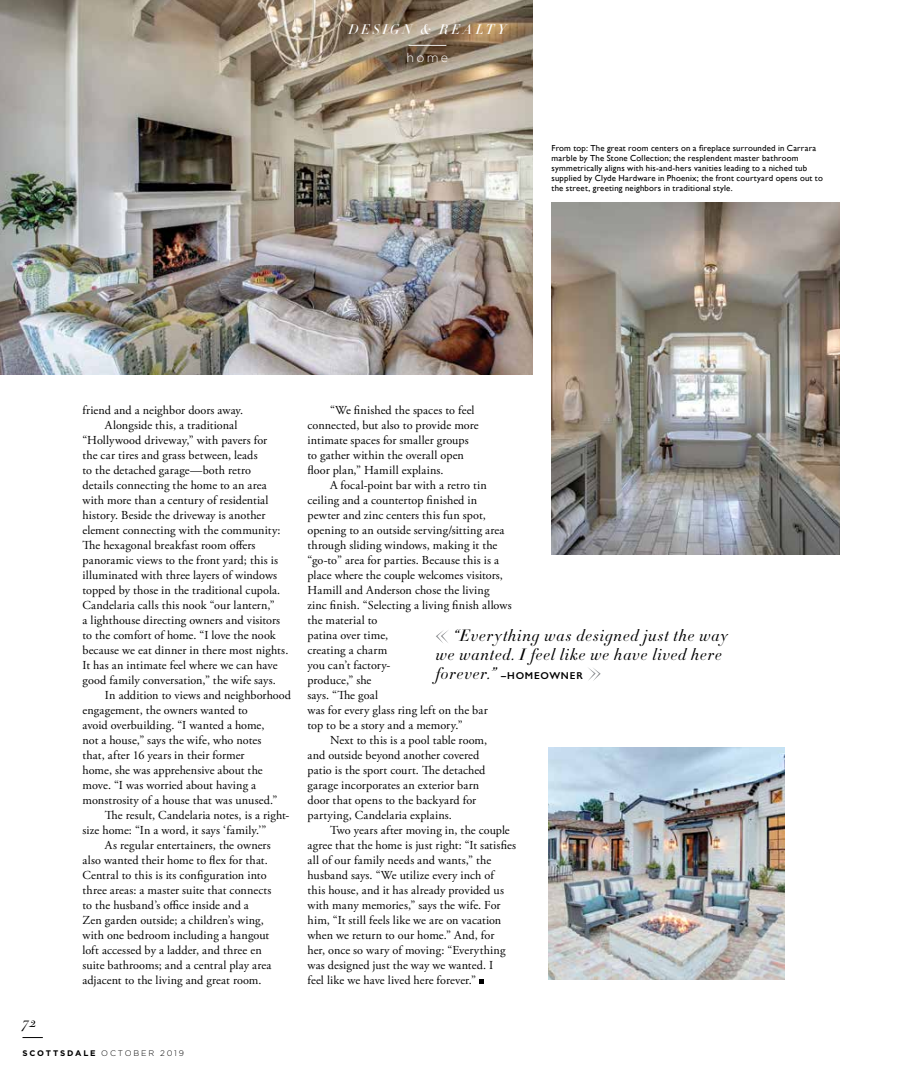
<style>
.page{position:relative;width:900px;height:1080px;background:#fff}
.page>*{position:absolute;margin:0;border:0;box-sizing:border-box;transform-origin:0 0}
.t1{font:16.25px/18.8px "Didot HTF L16 Light Ital";letter-spacing:.05em;color:#000}
.t2{font:15px "Didot HTF L16 Light Ital";color:#000}
.t3{font:13.75px "Didot HTF L16 Light Ital";letter-spacing:.2em;color:#fff}
.t4{font:300 12.5px "Gotham";color:#fff}
.t5{font:12.25px/15px "Adobe Garamond Pro";letter-spacing:.01em;color:#000}
.t6{font:600 10px "Gill Sans";letter-spacing:.075em;color:#000}
.t7{font:8.75px/10px "Gill Sans";letter-spacing:.02em;color:#000}
.t8{font:300 8.12px "Gotham";letter-spacing:.23em;color:#000}
.s1{font-weight:700}
.s2{font-family:"Didot HTF L16 Light Ital";font-weight:400;font-size:16.25px}
</style>
<div class="page">
<img style="left:549px;top:747px;width:235px;height:232px">
<img style="left:552px;top:203px;width:288px;height:352px">
<img style="left:0;top:0;width:533px;height:375px">
<svg style="left:22px;top:1037px;width:21px;height:1px"></svg>
<svg style="left:479px;top:979px;width:5px;height:5px"></svg>
<svg style="left:436px;top:630px;width:12px;height:13px"></svg>
<svg style="left:588px;top:667px;width:13px;height:14px"></svg>
<hr style="left:409px;top:45px;width:37px;height:1px;background:#fff">
<p class="t3" style="left:349px;top:20px;width:159px">DESIGN &amp; REALTY</p>
<p class="t4" style="left:406px;top:51px;width:43px">home</p>
<p class="t7" style="left:552px;top:143px;width:273px">From top: The great room centers on a fireplace surrounded in Carrara marble by The Stone Collection; the resplendent master bathroom symmetrically aligns with his-and-hers vanities leading to a niched tub supplied by Clyde Hardware in Phoenix; the front courtyard opens out to the street, greeting neighbors in traditional style.</p>
<p class="t5" style="left:82px;top:403px;width:162px">friend and a neighbor doors away.</p>
<p class="t5" style="left:105px;top:418px;width:134px">Alongside this, a traditional</p>
<p class="t5" style="left:82px;top:433px;width:186px">“Hollywood driveway,” with pavers for</p>
<p class="t5" style="left:82px;top:448px;width:177px">the car tires and grass between, leads</p>
<p class="t5" style="left:82px;top:463px;width:170px">to the detached garage—both retro</p>
<p class="t5" style="left:82px;top:478px;width:186px">details connecting the home to an area</p>
<p class="t5" style="left:82px;top:493px;width:188px">with more than a century of residential</p>
<p class="t5" style="left:82px;top:508px;width:185px">history. Beside the driveway is another</p>
<p class="t5" style="left:82px;top:523px;width:200px">element connecting with the community:</p>
<p class="t5" style="left:82px;top:538px;width:175px">The hexagonal breakfast room offers</p>
<p class="t5" style="left:82px;top:553px;width:197px">panoramic views to the front yard; this is</p>
<p class="t5" style="left:82px;top:568px;width:196px">illuminated with three layers of windows</p>
<p class="t5" style="left:82px;top:583px;width:199px">topped by those in the traditional cupola.</p>
<p class="t5" style="left:82px;top:598px;width:194px">Candelaria calls this nook “our lantern,”</p>
<p class="t5" style="left:82px;top:613px;width:199px">a lighthouse directing owners and visitors</p>
<p class="t5" style="left:82px;top:628px;width:195px">to the comfort of home. “I love the nook</p>
<p class="t5" style="left:82px;top:643px;width:207px">because we eat dinner in there most nights.</p>
<p class="t5" style="left:82px;top:658px;width:197px">It has an intimate feel where we can have</p>
<p class="t5" style="left:82px;top:673px;width:195px">good family conversation,” the wife says.</p>
<p class="t5" style="left:105px;top:688px;width:188px">In addition to views and neighborhood</p>
<p class="t5" style="left:82px;top:703px;width:167px">engagement, the owners wanted to</p>
<p class="t5" style="left:82px;top:718px;width:184px">avoid overbuilding. “I wanted a home,</p>
<p class="t5" style="left:82px;top:733px;width:181px">not a house,” says the wife, who notes</p>
<p class="t5" style="left:82px;top:748px;width:164px">that, after 16 years in their former</p>
<p class="t5" style="left:82px;top:763px;width:182px">home, she was apprehensive about the</p>
<p class="t5" style="left:82px;top:778px;width:175px">move. “I was worried about having a</p>
<p class="t5" style="left:82px;top:793px;width:196px">monstrosity of a house that was unused.”</p>
<p class="t5" style="left:105px;top:808px;width:186px">The result, Candelaria notes, is a right-</p>
<p class="t5" style="left:82px;top:823px;width:185px">size home: “In a word, it says ‘family.’”</p>
<p class="t5" style="left:105px;top:838px;width:167px">As regular entertainers, the owners</p>
<p class="t5" style="left:82px;top:853px;width:187px">also wanted their home to flex for that.</p>
<p class="t5" style="left:82px;top:868px;width:186px">Central to this is its configuration into</p>
<p class="t5" style="left:82px;top:883px;width:190px">three areas: a master suite that connects</p>
<p class="t5" style="left:82px;top:898px;width:168px">to the husband’s office inside and a</p>
<p class="t5" style="left:82px;top:913px;width:183px">Zen garden outside; a children’s wing,</p>
<p class="t5" style="left:82px;top:928px;width:188px">with one bedroom including a hangout</p>
<p class="t5" style="left:82px;top:943px;width:181px">loft accessed by a ladder, and three en</p>
<p class="t5" style="left:82px;top:958px;width:190px">suite bathrooms; and a central play area</p>
<p class="t5" style="left:82px;top:973px;width:181px">adjacent to the living and great room.</p>
<p class="t2" style="left:22px;top:1012px;width:15px">72</p>
<p class="t8" style="left:22px;top:1048px;width:163px"><span class="s1">SCOTTSDALE</span> OCTOBER 2019</p>
<p class="t5" style="left:308px;top:403px;width:173px;text-indent:22px">“We finished the spaces to feel connected, but also to provide more intimate spaces for smaller groups to gather within the overall open floor plan,” Hamill explains.</p>
<p class="t5" style="left:330px;top:478px;width:158px">A focal-point bar with a retro tin</p>
<p class="t5" style="left:308px;top:493px;width:171px">ceiling and a countertop finished in</p>
<p class="t5" style="left:308px;top:508px;width:180px">pewter and zinc centers this fun spot,</p>
<p class="t5" style="left:308px;top:523px;width:198px">opening to an outside serving/sitting area</p>
<p class="t5" style="left:308px;top:538px;width:191px">through sliding windows, making it the</p>
<p class="t5" style="left:308px;top:553px;width:193px">“go-to” area for parties. Because this is a</p>
<p class="t5" style="left:308px;top:568px;width:197px">place where the couple welcomes visitors,</p>
<p class="t5" style="left:308px;top:583px;width:184px">Hamill and Anderson chose the living</p>
<p class="t5" style="left:308px;top:598px;width:206px">zinc finish. “Selecting a living finish allows</p>
<p class="t5" style="left:308px;top:613px;width:71px">the material to</p>
<p class="t5" style="left:308px;top:628px;width:82px">patina over time,</p>
<p class="t5" style="left:308px;top:643px;width:81px">creating a charm</p>
<p class="t5" style="left:308px;top:658px;width:84px">you can’t factory-</p>
<p class="t5" style="left:308px;top:673px;width:65px">produce,” she</p>
<p class="t5" style="left:308px;top:688px;width:72px">says. “The goal</p>
<p class="t5" style="left:308px;top:703px;width:182px">was for every glass ring left on the bar</p>
<p class="t5" style="left:308px;top:718px;width:157px">top to be a story and a memory.”</p>
<p class="t5" style="left:330px;top:733px;width:159px">Next to this is a pool table room,</p>
<p class="t5" style="left:308px;top:748px;width:173px">and outside beyond another covered</p>
<p class="t5" style="left:308px;top:763px;width:180px">patio is the sport court. The detached</p>
<p class="t5" style="left:308px;top:778px;width:173px">garage incorporates an exterior barn</p>
<p class="t5" style="left:308px;top:793px;width:170px">door that opens to the backyard for</p>
<p class="t5" style="left:308px;top:808px;width:146px">partying, Candelaria explains.</p>
<p class="t5" style="left:330px;top:823px;width:181px">Two years after moving in, the couple</p>
<p class="t5" style="left:308px;top:838px;width:210px">agree that the home is just right: “It satisfies</p>
<p class="t5" style="left:308px;top:853px;width:185px">all of our family needs and wants,” the</p>
<p class="t5" style="left:308px;top:868px;width:188px">husband says. “We utilize every inch of</p>
<p class="t5" style="left:308px;top:883px;width:198px">this house, and it has already provided us</p>
<p class="t5" style="left:308px;top:898px;width:195px">with many memories,” says the wife. For</p>
<p class="t5" style="left:308px;top:913px;width:195px">him, “It still feels like we are on vacation</p>
<p class="t5" style="left:308px;top:928px;width:188px">when we return to our home.” And, for</p>
<p class="t5" style="left:308px;top:943px;width:200px">her, once so wary of moving: “Everything</p>
<p class="t5" style="left:308px;top:958px;width:187px">was designed just the way we wanted. I</p>
<p class="t5" style="left:308px;top:973px;width:170px">feel like we have lived here forever.”</p>
<h1 class="t1" style="left:436px;top:627px;width:294px;text-indent:18px">“Everything was designed just the way we wanted. I feel like we have lived here</h1>
<p class="t6" style="left:436px;top:669px;width:149px"><span class="s2">forever.”</span> –HOMEOWNER</p>
</div>
